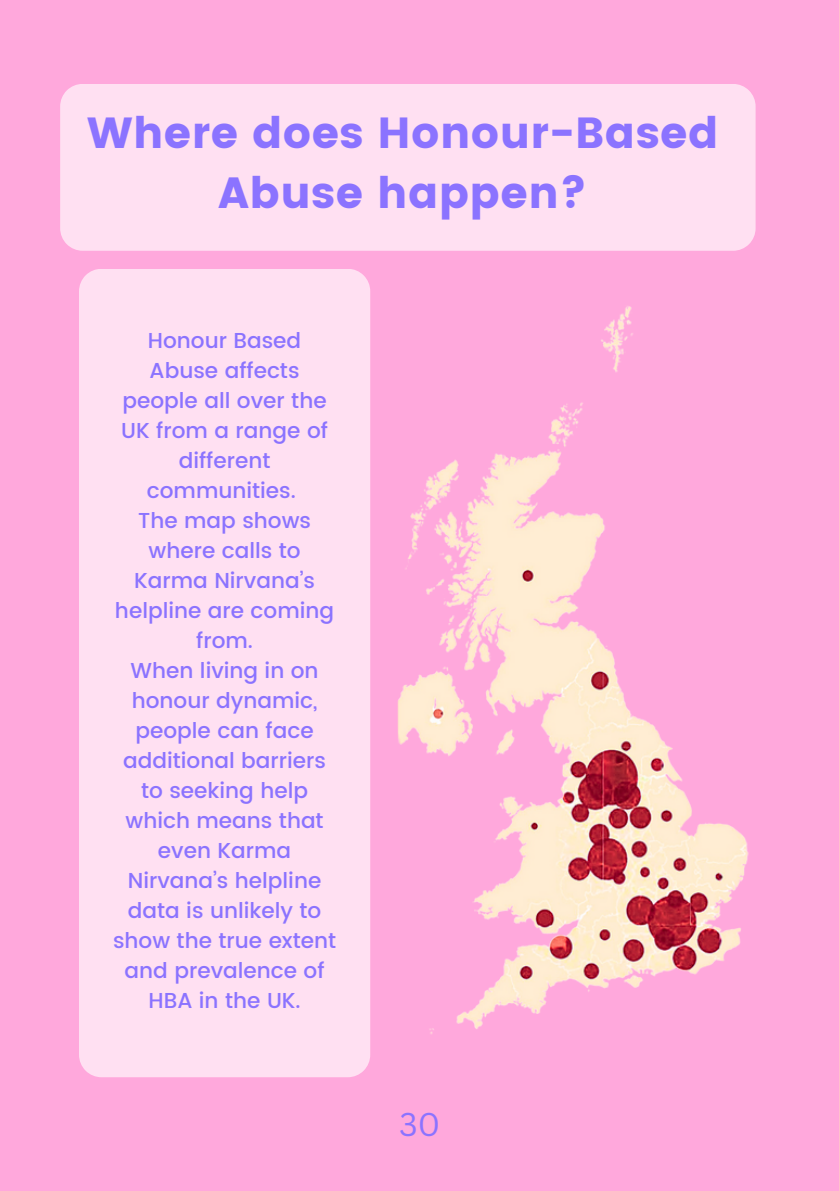
<style>
.page{position:relative;width:839px;height:1191px;background:#fff}
.page>*{position:absolute;margin:0;border:0;box-sizing:border-box;transform-origin:0 0}
.t1{font:43.4px/60px "Poppins";letter-spacing:.01em;color:#8b73ff;text-align:center}
.t2{font:32px "Canva Sans";color:#8b73ff}
.t3{font:500 21.6px/30px "Poppins";color:#8b73ff;text-align:center}
</style>
<div class="page">
<div style="left:0;top:0;width:838px;height:1191px;background:#ffa8dc"></div>
<img style="left:397px;top:306px;width:352px;height:728px">
<div style="left:60px;top:84px;width:695px;height:167px;background:#ffe0f2"></div>
<div style="left:79px;top:269px;width:291px;height:808px;background:#ffe0f2"></div>
<p class="t1" style="left:87px;top:103px;width:633px">Where does Honour-Based<br>Abuse happen?</p>
<p class="t3" style="left:121px;top:325px;width:208px">Honour Based<br>Abuse affects people all over the<br>UK from a range of different communities.</p>
<p class="t3" style="left:115px;top:505px;width:221px">The map shows where calls to<br>Karma Nirvana’s helpline are coming from.</p>
<p class="t3" style="left:113px;top:655px;width:225px">When living in on honour dynamic, people can face additional barriers to seeking help which means that even Karma<br>Nirvana’s helpline data is unlikely to show the true extent and prevalence of<br>HBA in the UK.</p>
<p class="t2" style="left:399px;top:1102px;width:43px">30</p>
</div>
